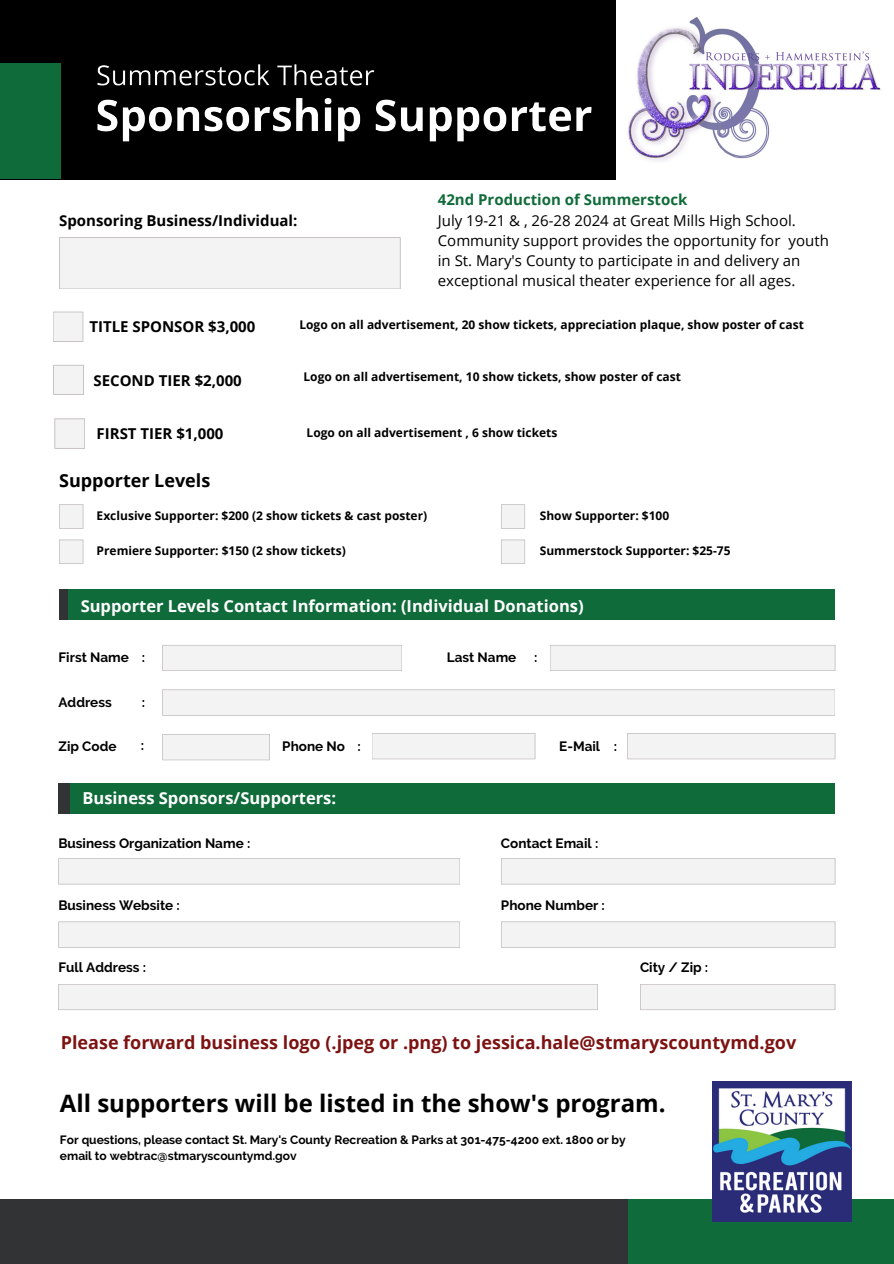
<style>
.page{position:relative;width:894px;height:1264px;background:#fff}
.page>*{position:absolute;margin:0;border:0;box-sizing:border-box;transform-origin:0 0}
.t1{font:700 24px "Open Sans";color:#000}
.t2{font:700 18px "Open Sans";color:#7c1312}
.t3{font:700 18px "Open Sans";color:#000}
.t4{font:700 16.5px "Open Sans";color:#fff}
.t5{font:15px/20.2px "Open Sans";color:#000}
.t6{font:700 15px "Open Sans";color:#000}
.t7{font:700 15px "Open Sans";color:#106b3a}
.t8{font:700 13.5px "Raleway";color:#000}
.t9{font:700 12px "Open Sans";color:#000}
.t10{font:700 12px/16px "Raleway";color:#000}
</style>
<div class="page">
<div style="left:0;top:0;width:615px;height:179px;background:#000"></div>
<div style="left:0;top:63px;width:61px;height:115px;background:#106b3a"></div>
<div style="left:627px;top:1199px;width:266px;height:64px;background:#106b3a"></div>
<div style="left:0;top:1199px;width:627px;height:64px;background:#313335"></div>
<div style="left:58px;top:783px;width:777px;height:31px;background:#106b3a"></div>
<div style="left:60px;top:783px;width:10px;height:31px;background:#313335"></div>
<svg style="left:59px;top:504px;width:24px;height:24px"></svg>
<svg style="left:59px;top:539px;width:24px;height:25px"></svg>
<div style="left:59px;top:589px;width:34px;height:31px;background:#313335"></div>
<div style="left:69px;top:589px;width:766px;height:31px;background:#106b3a"></div>
<svg style="left:501px;top:504px;width:24px;height:24px"></svg>
<svg style="left:501px;top:539px;width:24px;height:25px"></svg>
<svg style="left:501px;top:858px;width:334px;height:26px"></svg>
<svg style="left:501px;top:921px;width:334px;height:26px"></svg>
<svg style="left:640px;top:984px;width:195px;height:26px"></svg>
<svg style="left:53px;top:312px;width:30px;height:30px"></svg>
<svg style="left:53px;top:365px;width:31px;height:30px"></svg>
<svg style="left:55px;top:418px;width:30px;height:30px"></svg>
<div style="left:59px;top:237px;width:341px;height:52px;background:#f3f3f4"></div>
<svg style="left:162px;top:689px;width:673px;height:26px"></svg>
<svg style="left:162px;top:734px;width:108px;height:26px"></svg>
<svg style="left:372px;top:733px;width:163px;height:26px"></svg>
<svg style="left:627px;top:733px;width:208px;height:26px"></svg>
<svg style="left:550px;top:645px;width:285px;height:26px"></svg>
<svg style="left:162px;top:645px;width:240px;height:26px"></svg>
<svg style="left:58px;top:858px;width:402px;height:26px"></svg>
<svg style="left:58px;top:921px;width:402px;height:26px"></svg>
<svg style="left:58px;top:984px;width:539px;height:26px"></svg>
<div style="left:58px;top:783px;width:10px;height:31px;background:#313335"></div>
<img style="left:712px;top:1081px;width:139px;height:140px">
<img style="left:628px;top:18px;width:252px;height:143px">
<img style="left:97px;top:98px;width:495px;height:44px">
<img style="left:97px;top:64px;width:278px;height:22px">
<p class="t6" style="left:59px;top:210px;width:240px">Sponsoring Business/Individual:</p>
<p class="t7" style="left:437px;top:189px;width:251px">42nd Production of Summerstock</p>
<p class="t5" style="left:437px;top:210px;width:359px">July 19-21 &amp; , 26-28 2024 at Great Mills High School.</p>
<p class="t5" style="left:437px;top:230px;width:392px">Community support provides the opportunity for youth in St. Mary's County to participate in and delivery an exceptional musical theater experience for all ages.</p>
<p class="t6" style="left:89px;top:316px;width:167px">TITLE SPONSOR $3,000</p>
<p class="t6" style="left:93px;top:370px;width:150px">SECOND TIER $2,000</p>
<p class="t6" style="left:97px;top:423px;width:128px">FIRST TIER $1,000</p>
<p class="t3" style="left:59px;top:467px;width:153px">Supporter Levels</p>
<p class="t9" style="left:299px;top:316px;width:506px">Logo on all advertisement, 20 show tickets, appreciation plaque, show poster of cast</p>
<p class="t9" style="left:303px;top:368px;width:379px">Logo on all advertisement, 10 show tickets, show poster of cast</p>
<p class="t9" style="left:306px;top:424px;width:252px">Logo on all advertisement , 6 show tickets</p>
<p class="t9" style="left:97px;top:507px;width:332px">Exclusive Supporter: $200 (2 show tickets &amp; cast poster)</p>
<p class="t9" style="left:97px;top:542px;width:250px">Premiere Supporter: $150 (2 show tickets)</p>
<p class="t9" style="left:539px;top:507px;width:131px">Show Supporter: $100</p>
<p class="t9" style="left:539px;top:542px;width:192px">Summerstock Supporter: $25-75</p>
<p class="t4" style="left:81px;top:594px;width:504px">Supporter Levels Contact Information: (Individual Donations)</p>
<p class="t8" style="left:59px;top:649px;width:72px">First Name</p>
<p class="t8" style="left:142px;top:649px;width:5px">:</p>
<p class="t8" style="left:142px;top:694px;width:5px">:</p>
<p class="t8" style="left:141px;top:737px;width:5px">:</p>
<p class="t8" style="left:357px;top:738px;width:5px">:</p>
<p class="t8" style="left:59px;top:694px;width:55px">Address</p>
<p class="t8" style="left:59px;top:738px;width:59px">Zip Code</p>
<p class="t8" style="left:282px;top:738px;width:64px">Phone No</p>
<p class="t8" style="left:446px;top:649px;width:71px">Last Name</p>
<p class="t8" style="left:534px;top:649px;width:5px">:</p>
<p class="t8" style="left:559px;top:738px;width:42px">E-Mail</p>
<p class="t8" style="left:613px;top:738px;width:5px">:</p>
<p class="t4" style="left:82px;top:786px;width:255px">Business Sponsors/Supporters:</p>
<p class="t8" style="left:58px;top:835px;width:193px">Business Organization Name :</p>
<p class="t8" style="left:501px;top:835px;width:99px">Contact Email :</p>
<p class="t8" style="left:58px;top:897px;width:123px">Business Website :</p>
<p class="t8" style="left:501px;top:897px;width:105px">Phone Number :</p>
<p class="t8" style="left:58px;top:959px;width:89px">Full Address :</p>
<p class="t8" style="left:639px;top:959px;width:70px">City / Zip :</p>
<p class="t2" style="left:61px;top:1029px;width:736px">Please forward business logo (.jpeg or .png) to jessica.hale@stmaryscountymd.gov</p>
<p class="t1" style="left:60px;top:1086px;width:607px">All supporters will be listed in the show's program.</p>
<p class="t10" style="left:60px;top:1131px;width:567px">For questions, please contact St. Mary's County Recreation &amp; Parks at 301-475-4200 ext. 1800 or by email to webtrac@stmaryscountymd.gov</p>
</div>
